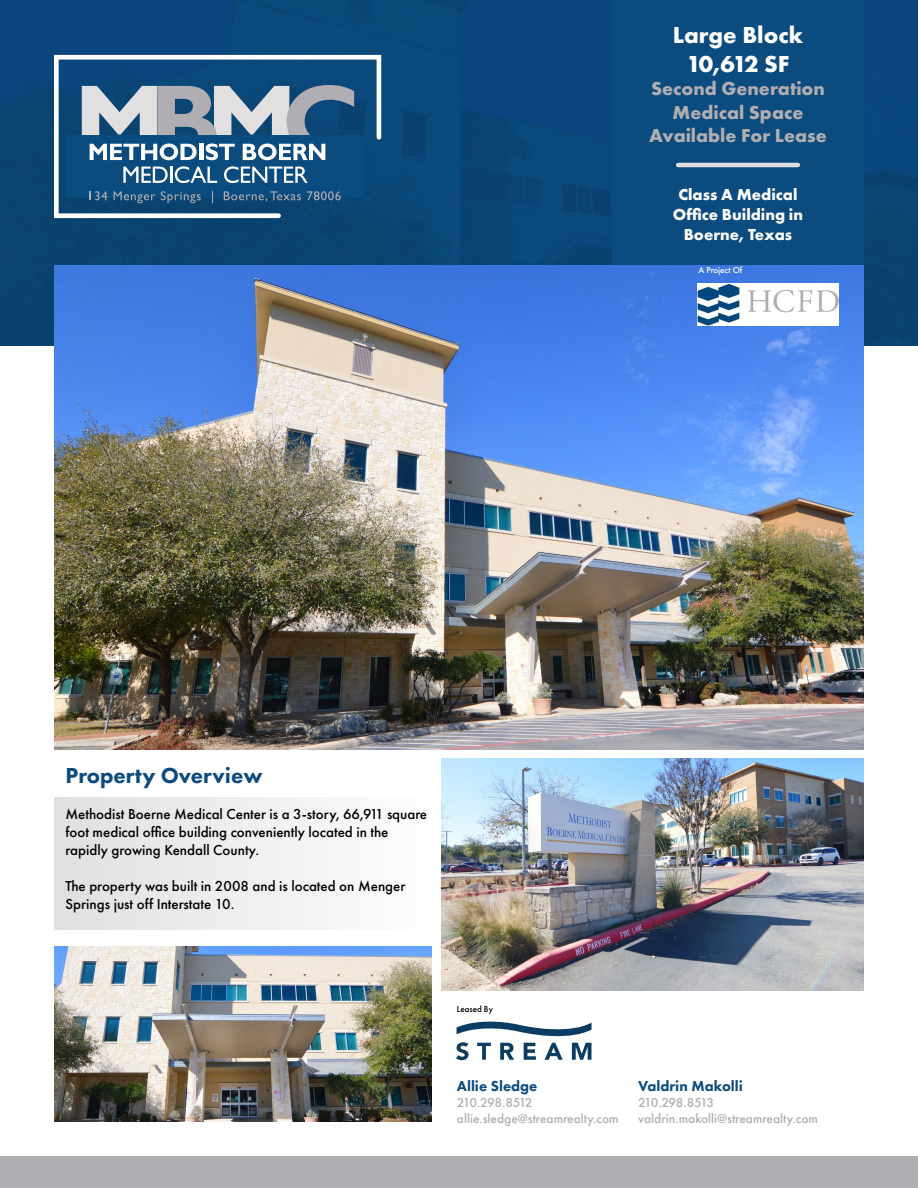
<style>
.page{position:relative;width:918px;height:1188px;background:#fff}
.page>*{position:absolute;margin:0;border:0;box-sizing:border-box;transform-origin:0 0}
.t1{font:700 24px/28.8px "Futura PT";color:#fff;text-align:center}
.t2{font:800 22.5px "Futura PT";color:#0c4b7e}
.t3{font:700 19.5px/23.4px "Futura PT";color:#b0aeb2;text-align:center}
.t4{font:700 16.5px/19.8px "Futura PT";color:#fff;text-align:center}
.t5{font:500 15px/18px "Futura PT";color:#000}
.t6{font:800 15px "Futura PT";color:#0c4b7e}
.t7{font:500 13.5px/16.2px "Futura PT";color:#b0aeb2}
.t8{font:500 9px "Futura PT";color:#fff}
.t9{font:500 9px "Futura PT";color:#000}
</style>
<div class="page">
<div style="left:0;top:0;width:918px;height:346px;background:#0c4b7e"></div>
<img style="left:54px;top:946px;width:378px;height:176px">
<svg style="left:54px;top:55px;width:327px;height:163px"></svg>
<svg style="left:456px;top:1021px;width:136px;height:39px"></svg>
<img style="left:54px;top:266px;width:810px;height:483px">
<img style="left:441px;top:758px;width:423px;height:232px">
<div style="left:0;top:1156px;width:918px;height:32px;background:#b0aeb2"></div>
<div style="left:54px;top:797px;width:378px;height:132px;background:linear-gradient(to right,#e2dfdf,#fefefe)"></div>
<img style="left:697px;top:284px;width:141px;height:42px">
<hr style="left:678px;top:163px;width:120px;height:4px;background:#e2dfe0">
<h1 class="t1" style="left:673px;top:20px;width:132px">Large Block<br>10,612 SF</h1>
<h3 class="t3" style="left:649px;top:77px;width:179px">Second Generation<br>Medical Space<br>Available For Lease</h3>
<p class="t4" style="left:673px;top:185px;width:132px">Class A Medical<br>Office Building in<br>Boerne, Texas</p>
<p class="t8" style="left:698px;top:264px;width:45px">A Project Of</p>
<h2 class="t2" style="left:66px;top:762px;width:198px">Property Overview</h2>
<p class="t5" style="left:66px;top:806px;width:363px">Methodist Boerne Medical Center is a 3-story, 66,911 square foot medical office building conveniently located in the rapidly growing Kendall County.</p>
<p class="t5" style="left:66px;top:878px;width:341px">The property was built in 2008 and is located on Menger<br>Springs just off Interstate 10.</p>
<p class="t9" style="left:457px;top:1004px;width:38px">Leased By</p>
<p class="t6" style="left:457px;top:1076px;width:82px">Allie Sledge</p>
<p class="t7" style="left:457px;top:1094px;width:163px">210.298.8512 allie.sledge@streamrealty.com</p>
<p class="t6" style="left:638px;top:1076px;width:106px">Valdrin Makolli</p>
<p class="t7" style="left:638px;top:1094px;width:181px">210.298.8513 valdrin.makolli@streamrealty.com</p>
</div>
